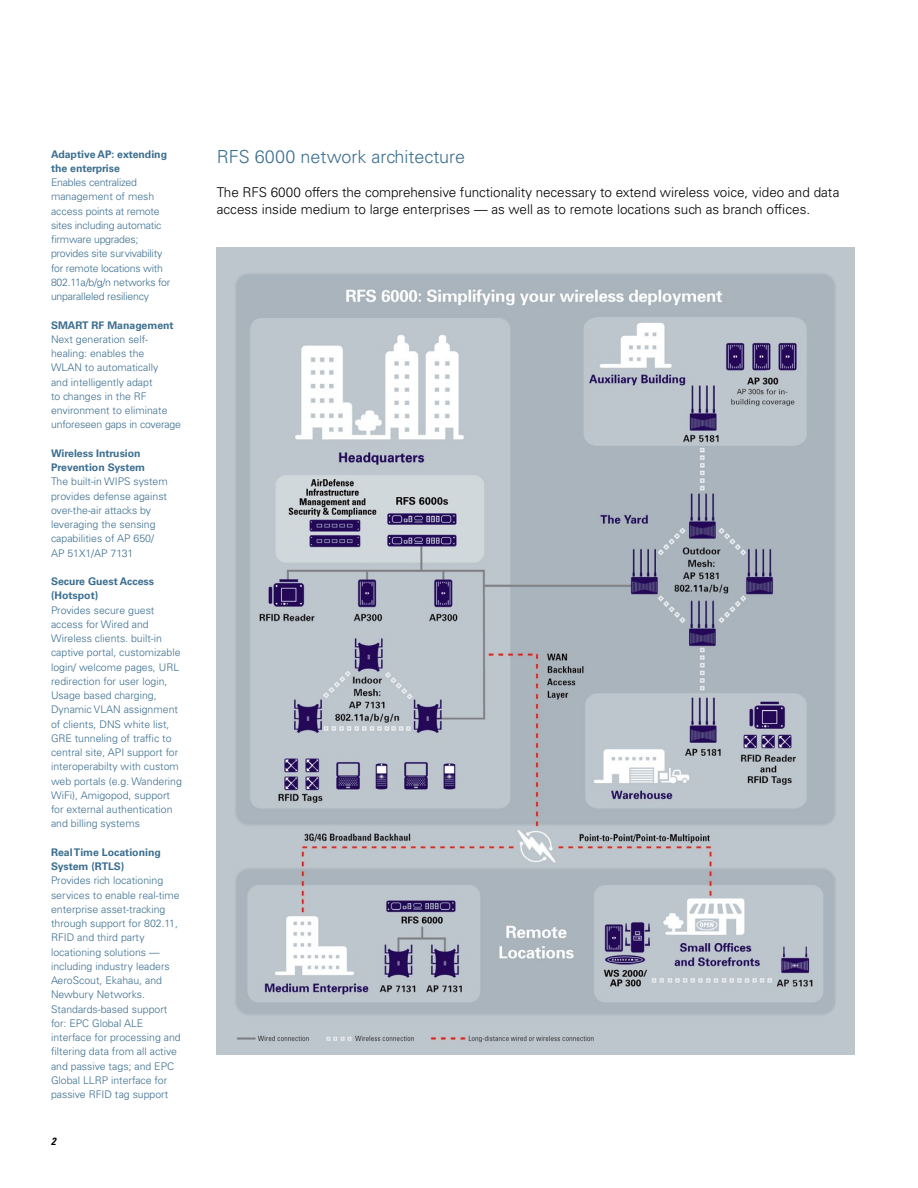
<style>
.page{position:relative;width:918px;height:1188px;background:#fff}
.page>*{position:absolute;margin:0;border:0;box-sizing:border-box;transform-origin:0 0}
.t1{font:300 18px "Univers LT Std";color:#3b6e8f}
.t2{font:300 13.5px/16.5px "Univers LT Std";color:#000}
.t3{font:300 10.5px/14.2px "Univers LT Std";color:#3b6e8f}
.t4{font:300 10.5px/14.2px "Univers LT Std";letter-spacing:-.02em;color:#3b6e8f}
.t5{font:700 10.5px/14.2px "Univers LT Std";color:#3b6e8f}
.t6{font:italic 700 condensed 10.5px "Univers LT Std";color:#000}
</style>
<div class="page">
<img style="left:217px;top:248px;width:637px;height:806px">
<p class="t5" style="left:51px;top:147px;width:118px">Adaptive AP: extending the enterprise</p>
<p class="t4" style="left:51px;top:175px;width:121px">Enables centralized management of mesh access points at remote sites including automatic firmware upgrades; provides site survivability for remote locations with<br>802.11a/b/g/n networks for unparalleled resiliency</p>
<p class="t5" style="left:51px;top:318px;width:124px">SMART RF Management</p>
<p class="t3" style="left:51px;top:332px;width:132px">Next generation self&shy;healing: enables the<br>WLAN to automatically<br>and intelligently adapt<br>to changes in the RF environment to eliminate unforeseen gaps in coverage</p>
<p class="t5" style="left:51px;top:446px;width:96px">Wireless Intrusion<br>Prevention System</p>
<p class="t3" style="left:51px;top:475px;width:118px">The built-in WIPS system provides defense against over-the-air attacks by leveraging the sensing capabilities of AP 650/<br>AP 51X1/AP 7131</p>
<p class="t5" style="left:51px;top:574px;width:105px">Secure Guest Access (Hotspot)</p>
<p class="t3" style="left:51px;top:603px;width:132px">Provides secure guest access for Wired and<br>Wireless clients. built-in captive portal, customizable login/ welcome pages, URL redirection for user login,<br>Usage based charging,<br>Dynamic VLAN assignment of clients, DNS white list,<br>GRE tunneling of traffic to central site, API support for interoperabilty with custom web portals (e.g. Wandering<br>WiFi), Amigopod, support for external authentication and billing systems</p>
<p class="t5" style="left:51px;top:845px;width:111px">Real Time Locationing<br>System (RTLS)</p>
<p class="t3" style="left:51px;top:874px;width:131px">Provides rich locationing services to enable real-time enterprise asset-tracking through support for 802.11,<br>RFID and third party locationing solutions — including industry leaders<br>AeroScout, Ekahau, and<br>Newbury Networks.<br>Standards-based support for: EPC Global ALE interface for processing and filtering data from all active and passive tags; and EPC<br>Global LLRP interface for passive RFID tag support</p>
<p class="t6" style="left:51px;top:1134px;width:6px">2</p>
<h1 class="t1" style="left:217px;top:146px;width:250px">RFS 6000 network architecture</h1>
<p class="t2" style="left:217px;top:184px;width:624px">The RFS 6000 offers the comprehensive functionality necessary to extend wireless voice, video and data access inside medium to large enterprises — as well as to remote locations such as branch offices.</p>
</div>
